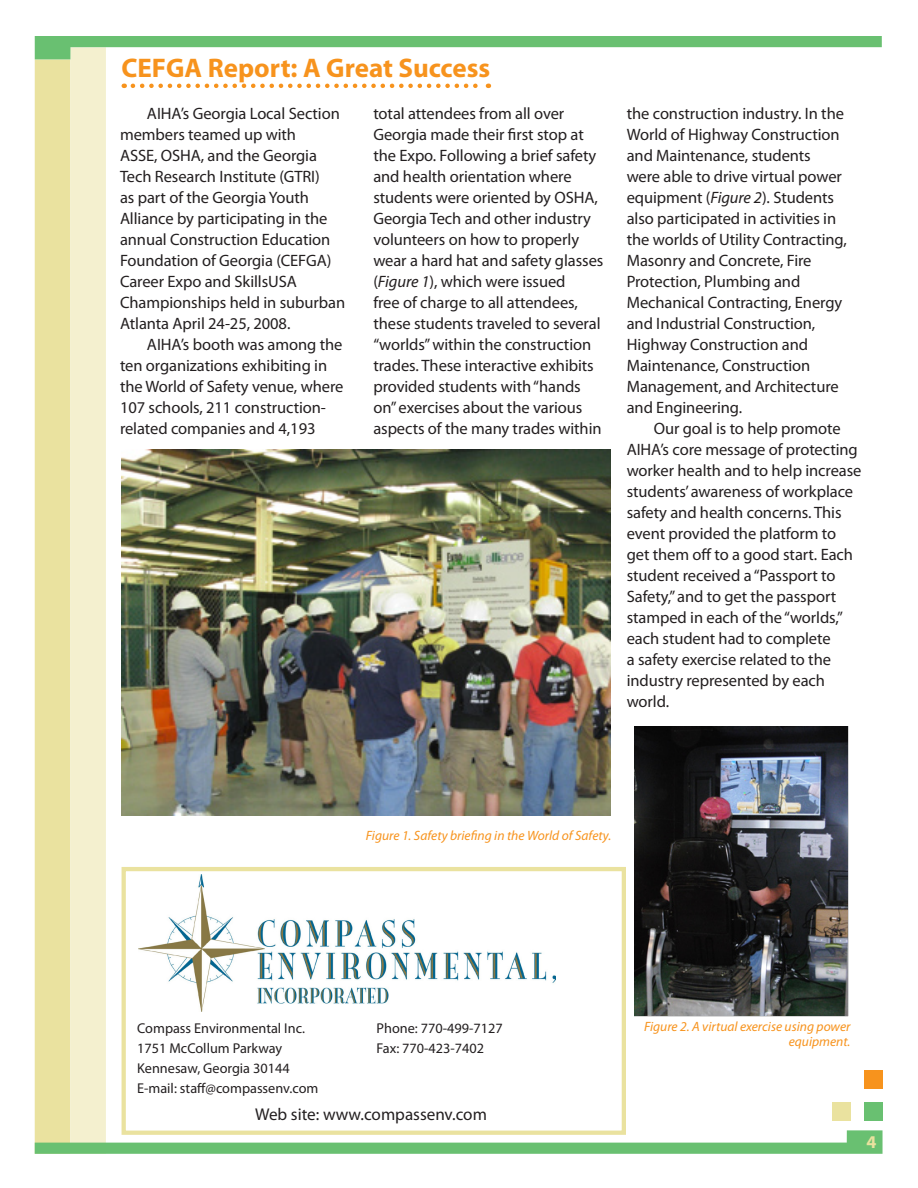
<style>
.page{position:relative;width:918px;height:1188px;background:#fff}
.page>*{position:absolute;margin:0;border:0;box-sizing:border-box;transform-origin:0 0}
.Headline{font:700 27px "Myriad Pro";color:#f7931d}
.t1{font:700 18px "Myriad Pro";color:#eae29f}
.Body{font:17.1px "Myriad Pro";color:#231f20}
.Body-2{font:16.5px/21px "Myriad Pro";letter-spacing:-.005em;color:#231f20}
.Body-3{font:14.25px "Myriad Pro";color:#231f20}
.t2{font:italic 13.5px/15px "Myriad Pro";color:#f7931d;text-align:right}
.s1{font-style:italic}
</style>
<div class="page">
<div style="left:35px;top:59px;width:35px;height:1095px;background:#eae29f"></div>
<div style="left:70px;top:47px;width:36px;height:1107px;background:#f4f0cf"></div>
<svg style="left:35px;top:36px;width:847px;height:23px"></svg>
<div style="left:864px;top:1102px;width:19px;height:18px;background:#69c071"></div>
<div style="left:832px;top:1102px;width:19px;height:18px;background:#eae29f"></div>
<div style="left:864px;top:1070px;width:19px;height:19px;background:#f7931d"></div>
<svg style="left:35px;top:1130px;width:848px;height:24px"></svg>
<img style="left:122px;top:450px;width:488px;height:366px">
<img style="left:635px;top:727px;width:213px;height:289px">
<img style="left:138px;top:874px;width:417px;height:138px">
<div style="left:122px;top:867px;width:504px;height:268px;border:4px solid #eae29f"></div>
<svg style="left:133px;top:84px;width:356px;height:4px"></svg>
<p class="Headline" style="left:122px;top:50px;width:370px">CEFGA Report: A Great Success</p>
<p class="Body-2" style="left:120px;top:103px;width:227px;text-indent:27px">AIHA’s Georgia Local Section members teamed up with<br>ASSE, OSHA, and the Georgia<br>Tech Research Institute (GTRI)<br>as part of the Georgia Youth<br>Alliance by participating in the annual Construction Education<br>Foundation of Georgia (CEFGA)<br>Career Expo and SkillsUSA<br>Championships held in suburban<br>Atlanta April 24-25, 2008.</p>
<p class="Body-2" style="left:120px;top:334px;width:225px;text-indent:27px">AIHA’s booth was among the ten organizations exhibiting in the World of Safety venue, where<br>107 schools, 211 construction&shy;related companies and 4,193</p>
<p class="Body-2" style="left:373px;top:103px;width:232px">total attendees from all over<br>Georgia made their first stop at the Expo. Following a brief safety and health orientation where students were oriented by OSHA,<br>Georgia Tech and other industry volunteers on how to properly wear a hard hat and safety glasses (<span class="s1">Figure 1</span>), which were issued<br>free of charge to all attendees, these students traveled to several “worlds” within the construction trades. These interactive exhibits provided students with “hands on” exercises about the various aspects of the many trades within</p>
<p class="Body-2" style="left:627px;top:103px;width:222px">the construction industry. In the<br>World of Highway Construction and Maintenance, students were able to drive virtual power equipment (<span class="s1">Figure 2</span>). Students also participated in activities in the worlds of Utility Contracting,<br>Masonry and Concrete, Fire<br>Protection, Plumbing and<br>Mechanical Contracting, Energy and Industrial Construction,<br>Highway Construction and<br>Maintenance, Construction<br>Management, and Architecture and Engineering.</p>
<p class="Body-2" style="left:627px;top:418px;width:236px;text-indent:27px">Our goal is to help promote<br>AIHA’s core message of protecting worker health and to help increase students’ awareness of workplace safety and health concerns. This event provided the platform to get them off to a good start. Each student received a “Passport to<br>Safety,” and to get the passport stamped in each of the “worlds,” each student had to complete<br>a safety exercise related to the industry represented by each world.</p>
<p class="t2" style="left:366px;top:828px;width:247px">Figure 1. Safety briefing in the World of Safety.</p>
<p class="Body-3" style="left:137px;top:1019px;width:169px">Compass Environmental Inc.</p>
<p class="Body-3" style="left:137px;top:1039px;width:147px">1751 McCollum Parkway</p>
<p class="Body-3" style="left:137px;top:1059px;width:154px">Kennesaw, Georgia 30144</p>
<p class="Body-3" style="left:137px;top:1079px;width:183px">E-mail: staff@compassenv.com</p>
<p class="Body-3" style="left:377px;top:1019px;width:128px">Phone: 770-499-7127</p>
<p class="Body-3" style="left:377px;top:1039px;width:109px">Fax: 770-423-7402</p>
<p class="t2" style="left:644px;top:1019px;width:208px">Figure 2. A virtual exercise using power equipment.</p>
<p class="Body" style="left:255px;top:1104px;width:233px">Web site: www.compassenv.com</p>
<p class="t1" style="left:866px;top:1130px;width:11px">4</p>
</div>
